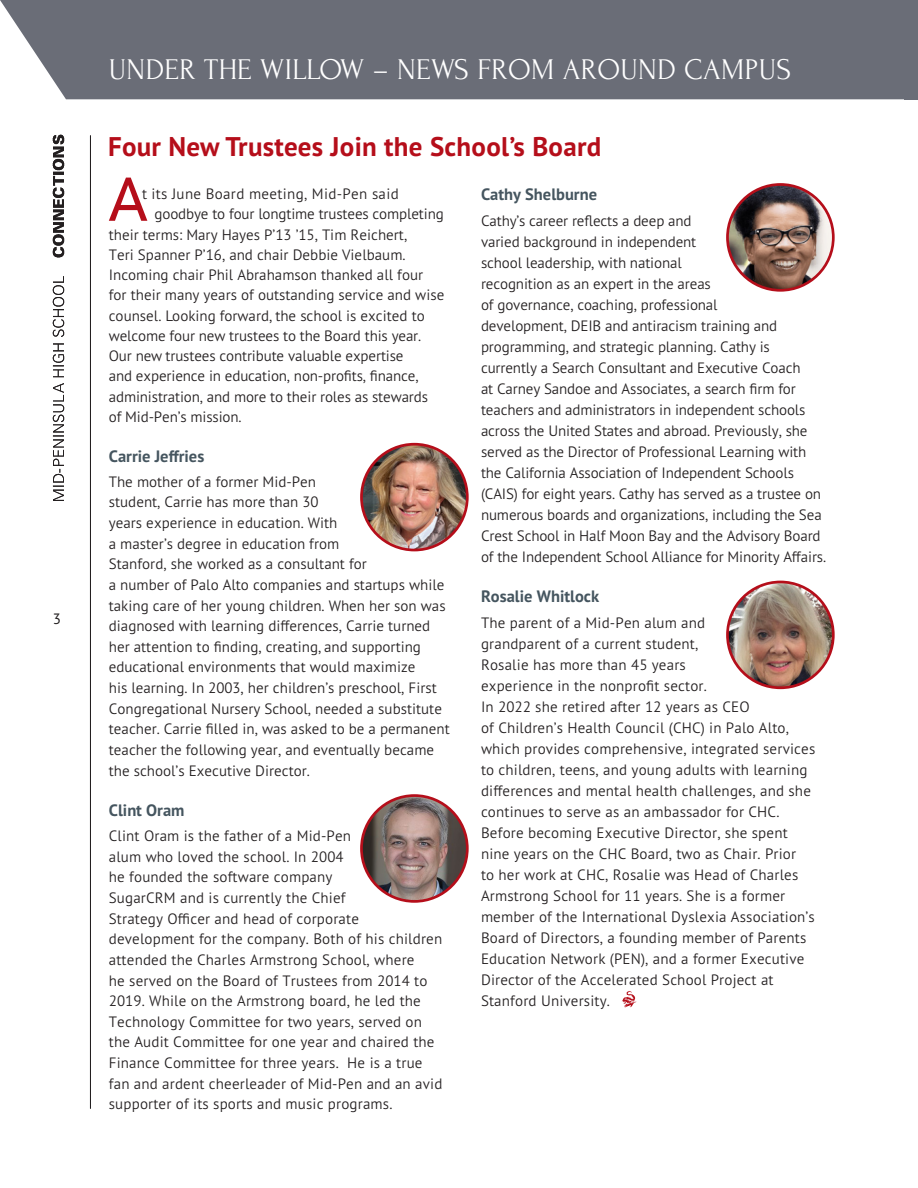
<style>
.page{position:relative;width:918px;height:1188px;background:#fff}
.page>*{position:absolute;margin:0;border:0;box-sizing:border-box;transform-origin:0 0}
.t1{font:500 61.05px "Avenir";color:#b50e1a;scale:.9 1}
.t2{font:30px "Forum";letter-spacing:.01em;color:#fff}
.t3{font:700 27px "PT Sans Pro";letter-spacing:.01em;color:#b50e1a}
.t4{font:700 16.5px "PT Sans Pro";color:#45555f}
.t5{font:300 15px/21px "PT Sans Pro";color:#231f20}
.t6{font:300 15px "PT Sans Pro";letter-spacing:.02em;color:#231f20}
.t7{font:15px "PT Sans Pro";color:#231f20}
</style>
<div class="page">
<img style="left:52px;top:134px;width:13px;height:367px">
<hr style="left:90px;top:136px;width:1px;height:973px;background:#231f20">
<div style="left:0;top:0;width:904px;height:99px;background:#6a6d77"></div>
<div style="left:904px;top:0;width:14px;height:99px;background:#6a6d77"></div>
<img style="left:622px;top:991px;width:15px;height:17px">
<img style="left:361px;top:444px;width:106px;height:106px;border-radius:53px">
<div style="left:360px;top:443px;width:109px;height:108px;border:3px solid #b50e1a;border-radius:50%"></div>
<img style="left:361px;top:796px;width:106px;height:105px;border-radius:53px">
<div style="left:360px;top:794px;width:109px;height:109px;border:3px solid #b50e1a;border-radius:50%"></div>
<img style="left:727px;top:184px;width:104px;height:104px">
<div style="left:726px;top:183px;width:109px;height:109px;border:3px solid #b50e1a;border-radius:50%"></div>
<img style="left:727px;top:582px;width:106px;height:106px;border-radius:53px">
<div style="left:726px;top:581px;width:109px;height:108px;border:3px solid #b50e1a;border-radius:50%"></div>
<p class="t7" style="left:53px;top:609px;width:10px">3</p>
<p class="t2" style="left:109px;top:54px;width:684px">UNDER THE WILLOW – NEWS FROM AROUND CAMPUS</p>
<p class="t3" style="left:108px;top:129px;width:495px">Four New Trustees Join the School’s Board</p>
<p class="t1" style="left:109px;top:147px;width:44px">A</p>
<p class="t6" style="left:142px;top:184px;width:258px">t its June Board meeting, Mid-Pen said</p>
<p class="t5" style="left:155px;top:203px;width:291px">goodbye to four longtime trustees completing</p>
<p class="t5" style="left:109px;top:223px;width:300px">their terms: Mary Hayes P’13 ’15, Tim Reichert,</p>
<p class="t5" style="left:109px;top:244px;width:298px">Teri Spanner P’16, and chair Debbie Vielbaum.</p>
<p class="t5" style="left:109px;top:264px;width:316px">Incoming chair Phil Abrahamson thanked all four</p>
<p class="t5" style="left:109px;top:284px;width:337px">for their many years of outstanding service and wise</p>
<p class="t5" style="left:109px;top:304px;width:317px">counsel. Looking forward, the school is excited to</p>
<p class="t5" style="left:109px;top:325px;width:314px">welcome four new trustees to the Board this year.</p>
<p class="t5" style="left:109px;top:345px;width:296px">Our new trustees contribute valuable expertise</p>
<p class="t5" style="left:109px;top:365px;width:311px">and experience in education, non-profits, finance,</p>
<p class="t5" style="left:109px;top:385px;width:321px">administration, and more to their roles as stewards</p>
<p class="t5" style="left:109px;top:406px;width:134px">of Mid-Pen’s mission.</p>
<p class="t4" style="left:109px;top:445px;width:97px">Carrie Jeffries</p>
<p class="t5" style="left:109px;top:471px;width:342px">The mother of a former Mid-Pen<br>student, Carrie has more than 30<br>years experience in education. With<br>a master’s degree in education from<br>Stanford, she worked as a consultant for<br>a number of Palo Alto companies and startups while taking care of her young children. When her son was diagnosed with learning differences, Carrie turned her attention to finding, creating, and supporting educational environments that would maximize<br>his learning. In 2003, her children’s preschool, First Congregational Nursery School, needed a substitute teacher. Carrie filled in, was asked to be a permanent teacher the following year, and eventually became the school’s Executive Director.</p>
<p class="t4" style="left:109px;top:799px;width:77px">Clint Oram</p>
<p class="t5" style="left:109px;top:825px;width:335px">Clint Oram is the father of a Mid-Pen<br>alum who loved the school. In 2004<br>he founded the software company<br>SugarCRM and is currently the Chief<br>Strategy Officer and head of corporate development for the company. Both of his children attended the Charles Armstrong School, where<br>he served on the Board of Trustees from 2014 to 2019. While on the Armstrong board, he led the Technology Committee for two years, served on the Audit Committee for one year and chaired the Finance Committee for three years. He is a true fan and ardent cheerleader of Mid-Pen and an avid supporter of its sports and music programs.</p>
<p class="t4" style="left:481px;top:184px;width:118px">Cathy Shelburne</p>
<p class="t5" style="left:481px;top:210px;width:347px">Cathy’s career reflects a deep and<br>varied background in independent<br>school leadership, with national<br>recognition as an expert in the areas<br>of governance, coaching, professional<br>development, DEIB and antiracism training and programming, and strategic planning. Cathy is currently a Search Consultant and Executive Coach<br>at Carney Sandoe and Associates, a search firm for teachers and administrators in independent schools across the United States and abroad. Previously, she served as the Director of Professional Learning with the California Association of Independent Schools (CAIS) for eight years. Cathy has served as a trustee on numerous boards and organizations, including the Sea Crest School in Half Moon Bay and the Advisory Board of the Independent School Alliance for Minority Affairs.</p>
<p class="t4" style="left:481px;top:586px;width:120px">Rosalie Whitlock</p>
<p class="t5" style="left:481px;top:612px;width:336px">The parent of a Mid-Pen alum and<br>grandparent of a current student,<br>Rosalie has more than 45 years<br>experience in the nonprofit sector.<br>In 2022 she retired after 12 years as CEO<br>of Children’s Health Council (CHC) in Palo Alto, which provides comprehensive, integrated services to children, teens, and young adults with learning differences and mental health challenges, and she continues to serve as an ambassador for CHC.<br>Before becoming Executive Director, she spent nine years on the CHC Board, two as Chair. Prior<br>to her work at CHC, Rosalie was Head of Charles Armstrong School for 11 years. She is a former member of the International Dyslexia Association’s Board of Directors, a founding member of Parents Education Network (PEN), and a former Executive Director of the Accelerated School Project at Stanford University.</p>
</div>
